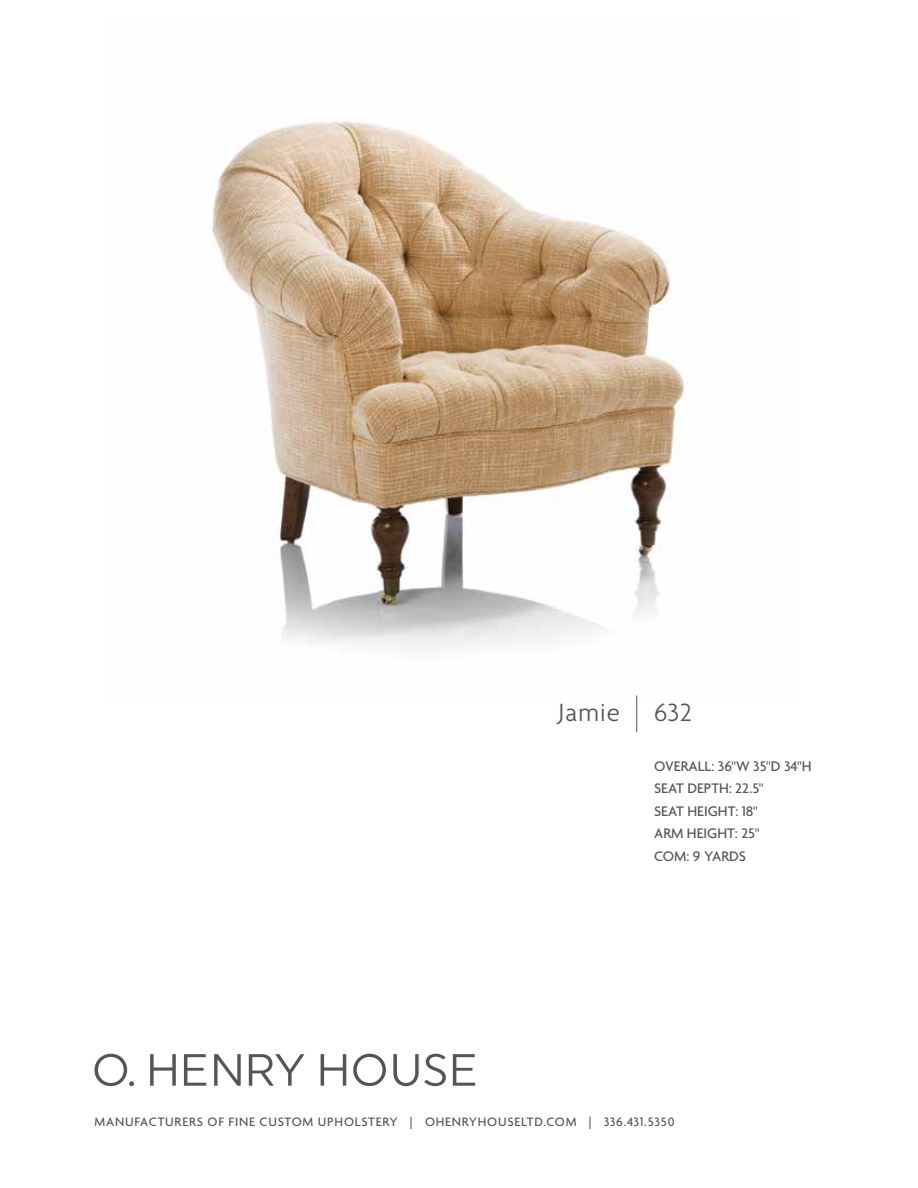
<style>
.page{position:relative;width:918px;height:1188px;background:#fff}
.page>*{position:absolute;margin:0;border:0;box-sizing:border-box;transform-origin:0 0}
.t1{font:300 27px "Agenda";letter-spacing:.04em;color:#555}
.t2{font:500 15px/22.5px "Agenda";color:#555}
.t3{font:500 13.2px "Agenda";letter-spacing:.06em;color:#555}
</style>
<div class="page">
<img style="left:211px;top:121px;width:474px;height:583px">
<svg style="left:95px;top:1054px;width:39px;height:32px"></svg>
<svg style="left:150px;top:1054px;width:26px;height:32px"></svg>
<svg style="left:184px;top:1054px;width:22px;height:32px"></svg>
<svg style="left:214px;top:1054px;width:27px;height:32px"></svg>
<svg style="left:249px;top:1054px;width:55px;height:32px"></svg>
<svg style="left:321px;top:1054px;width:25px;height:32px"></svg>
<svg style="left:353px;top:1054px;width:33px;height:32px"></svg>
<svg style="left:393px;top:1054px;width:53px;height:32px"></svg>
<svg style="left:453px;top:1054px;width:22px;height:32px"></svg>
<hr style="left:636px;top:696px;width:1px;height:36px;background:#555">
<h1 class="t1" style="left:558px;top:698px;width:63px">Jamie</h1>
<h1 class="t1" style="left:654px;top:698px;width:39px">632</h1>
<p class="t2" style="left:654px;top:755px;width:159px">OVERALL: 36"W 35"D 34"H<br>SEAT DEPTH: 22.5"<br>SEAT HEIGHT: 18"<br>ARM HEIGHT: 25"<br>COM: 9 YARDS</p>
<p class="t3" style="left:94px;top:1115px;width:582px">MANUFACTURERS OF FINE CUSTOM UPHOLSTERY | OHENRYHOUSELTD.COM | 336.431.5350</p>
</div>
